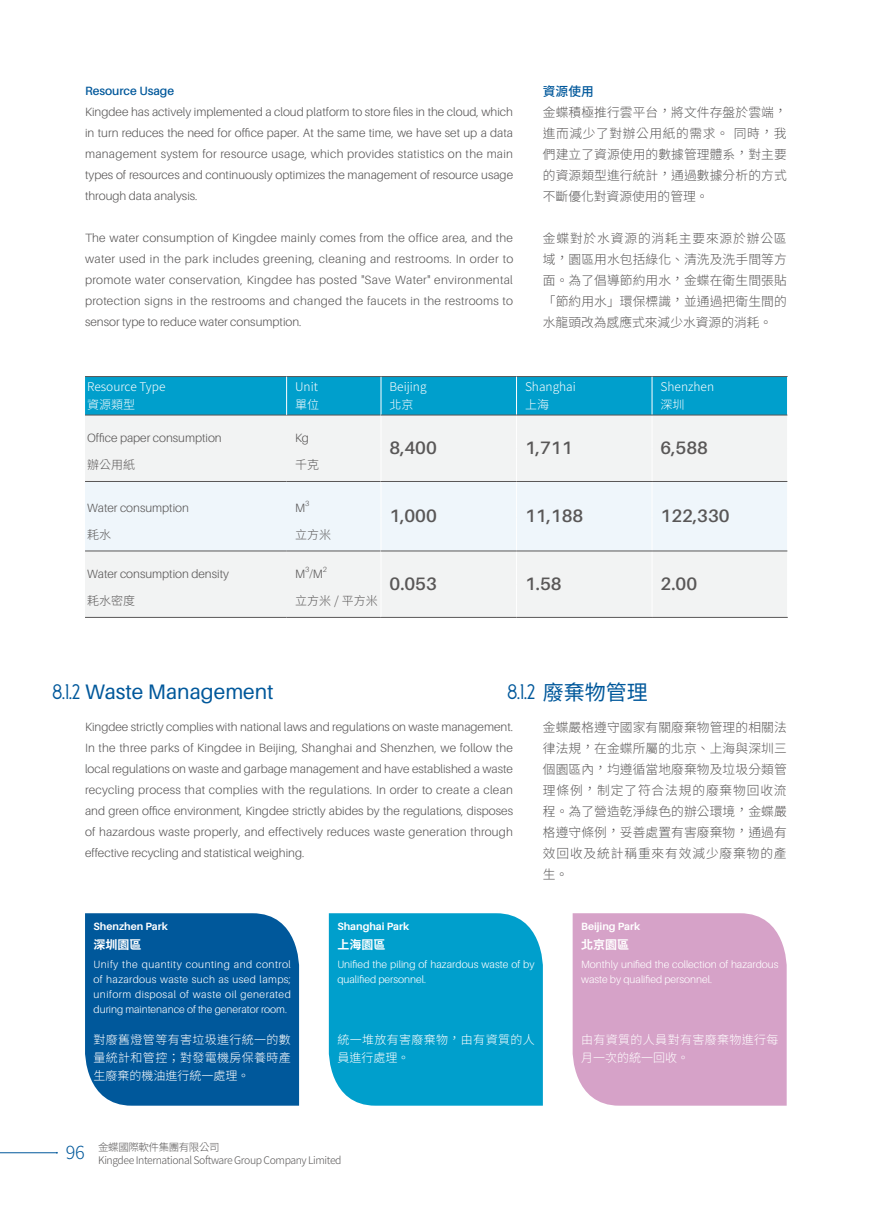
<style>
.page{position:relative;width:893px;height:1212px;background:#fff}
.page>*{position:absolute;margin:0;border:0;box-sizing:border-box;transform-origin:0 0}
.t1{font:21px "Aileron";color:#00589b}
.t2{font:21px "Dolce Vita";color:#00589b}
.t3{font:600 18px "Aileron";color:#595757}
.t4{font:300 18px "Source Han Sans CN";color:#00589b}
.t5{font:300 12.75px/21px "Source Han Sans TWHK";letter-spacing:.005em;color:#595757;text-align:justify}
.t6{font:500 12.75px "Source Han Sans TWHK";color:#00589b}
.t7{font:300 12px/21px "Aileron";color:#595757;text-align:justify}
.t8{font:300 12px/18px "Source Han Sans TWHK";color:#fff}
.t9{font:300 12px/18px "Source Han Sans TWHK";letter-spacing:.03em;color:#fff}
.t10{font:300 12px "Source Han Sans TWHK";color:#595757}
.t11{font:600 12px "Aileron";color:#00589b}
.t12{font:700 12px "Source Han Sans TWHK";color:#fff}
.t13{font:300 10.5px/15px "Aileron";color:#fff}
.t14{font:300 10.5px/13.4px "Source Han Sans TWHK";letter-spacing:-.04em;color:#595757}
.t15{font:700 10.5px "Aileron";color:#fff}
.t16{font:300 7.5px "Aileron";color:#595757}
.s1{font-family:"Dolce Vita"}
.s2{font-family:"Source Han Sans TWHK"}
</style>
<div class="page">
<hr style="left:0;top:1152px;width:57px;height:1px;background:#00589b">
<div style="left:85px;top:377px;width:702px;height:38px;background:#009fcc"></div>
<div style="left:85px;top:416px;width:702px;height:201px;background:#f2f3f3"></div>
<div style="left:85px;top:482px;width:702px;height:69px;background:#eff6fb"></div>
<hr style="left:85px;top:376px;width:202px;height:1px;background:#595757">
<hr style="left:287px;top:376px;width:94px;height:1px;background:#595757">
<hr style="left:381px;top:376px;width:135px;height:1px;background:#595757">
<hr style="left:516px;top:376px;width:136px;height:1px;background:#595757">
<hr style="left:652px;top:376px;width:136px;height:1px;background:#595757">
<hr style="left:85px;top:415px;width:202px;height:1px;background:#595757">
<hr style="left:287px;top:415px;width:94px;height:1px;background:#595757">
<hr style="left:85px;top:481px;width:202px;height:1px;background:#595757">
<hr style="left:287px;top:481px;width:94px;height:1px;background:#595757">
<hr style="left:85px;top:551px;width:202px;height:1px;background:#595757">
<hr style="left:287px;top:551px;width:94px;height:1px;background:#595757">
<hr style="left:85px;top:617px;width:202px;height:1px;background:#595757">
<hr style="left:287px;top:617px;width:94px;height:1px;background:#595757">
<hr style="left:286px;top:377px;width:1px;height:38px;background:#fff">
<hr style="left:381px;top:377px;width:1px;height:38px;background:#fff">
<hr style="left:516px;top:377px;width:1px;height:38px;background:#fff">
<hr style="left:652px;top:377px;width:1px;height:38px;background:#fff">
<hr style="left:381px;top:415px;width:1px;height:33px;background:#fff">
<hr style="left:516px;top:415px;width:1px;height:33px;background:#fff">
<hr style="left:652px;top:415px;width:1px;height:33px;background:#fff">
<hr style="left:381px;top:448px;width:1px;height:33px;background:#fff">
<hr style="left:516px;top:448px;width:1px;height:33px;background:#fff">
<hr style="left:652px;top:448px;width:1px;height:33px;background:#fff">
<hr style="left:381px;top:482px;width:1px;height:36px;background:#fff">
<hr style="left:516px;top:482px;width:1px;height:36px;background:#fff">
<hr style="left:652px;top:482px;width:1px;height:36px;background:#fff">
<hr style="left:381px;top:518px;width:1px;height:33px;background:#fff">
<hr style="left:516px;top:518px;width:1px;height:33px;background:#fff">
<hr style="left:652px;top:518px;width:1px;height:33px;background:#fff">
<hr style="left:381px;top:551px;width:1px;height:33px;background:#fff">
<hr style="left:516px;top:551px;width:1px;height:33px;background:#fff">
<hr style="left:652px;top:551px;width:1px;height:33px;background:#fff">
<hr style="left:381px;top:584px;width:1px;height:33px;background:#fff">
<hr style="left:516px;top:584px;width:1px;height:33px;background:#fff">
<hr style="left:652px;top:584px;width:1px;height:33px;background:#fff">
<hr style="left:381px;top:415px;width:135px;height:1px;background:#595757">
<hr style="left:516px;top:415px;width:136px;height:1px;background:#595757">
<hr style="left:652px;top:415px;width:135px;height:1px;background:#595757">
<hr style="left:381px;top:481px;width:135px;height:1px;background:#595757">
<hr style="left:516px;top:481px;width:136px;height:1px;background:#595757">
<hr style="left:652px;top:481px;width:135px;height:1px;background:#595757">
<hr style="left:381px;top:551px;width:135px;height:1px;background:#595757">
<hr style="left:516px;top:551px;width:136px;height:1px;background:#595757">
<hr style="left:652px;top:551px;width:135px;height:1px;background:#595757">
<hr style="left:381px;top:617px;width:135px;height:1px;background:#595757">
<hr style="left:516px;top:617px;width:136px;height:1px;background:#595757">
<hr style="left:652px;top:617px;width:136px;height:1px;background:#595757">
<div style="left:85px;top:913px;width:214px;height:193px;background:#00589b"></div>
<div style="left:329px;top:913px;width:214px;height:193px;background:#009fcc"></div>
<div style="left:573px;top:913px;width:214px;height:193px;background:#d6a2c8"></div>
<p class="t11" style="left:85px;top:84px;width:91px">Resource Usage</p>
<p class="t7" style="left:85px;top:102px;width:430px">Kingdee has actively implemented a cloud platform to store files in the cloud, which in turn reduces the need for office paper. At the same time, we have set up a data management system for resource usage, which provides statistics on the main types of resources and continuously optimizes the management of resource usage through data analysis.</p>
<p class="t7" style="left:85px;top:228px;width:430px">The water consumption of Kingdee mainly comes from the office area, and the water used in the park includes greening, cleaning and restrooms. In order to promote water conservation, Kingdee has posted "Save Water" environmental protection signs in the restrooms and changed the faucets in the restrooms to sensor type to reduce water consumption.</p>
<p class="t6" style="left:543px;top:84px;width:52px">資源使用</p>
<p class="t5" style="left:543px;top:102px;width:245px">金蝶積極推行雲平台，將文件存盤於雲端，進而減少了對辦公用紙的需求。 同時，我們建立了資源使用的數據管理體系，對主要的資源類型進行統計，通過數據分析的方式不斷優化對資源使用的管理。</p>
<p class="t5" style="left:543px;top:228px;width:245px">金蝶對於水資源的消耗主要來源於辦公區域，園區用水包括綠化、清洗及洗手間等方面。為了倡導節約用水，金蝶在衛生間張貼「節約用水」環保標識，並通過把衛生間的水龍頭改為感應式來減少水資源的消耗。</p>
<p class="t8" style="left:87px;top:378px;width:80px">Resource Type資源類型</p>
<p class="t8" style="left:295px;top:378px;width:25px">Unit單位</p>
<p class="t8" style="left:389px;top:378px;width:39px">Beijing北京</p>
<p class="t8" style="left:525px;top:378px;width:52px">Shanghai上海</p>
<p class="t8" style="left:660px;top:378px;width:55px">Shenzhen深圳</p>
<p class="t7" style="left:87px;top:428px;width:136px">Office paper consumption</p>
<p class="t7" style="left:295px;top:428px;width:15px">Kg</p>
<h2 class="t3" style="left:389px;top:438px;width:49px">8,400</h2>
<h2 class="t3" style="left:525px;top:438px;width:49px">1,711</h2>
<h2 class="t3" style="left:660px;top:438px;width:49px">6,588</h2>
<p class="t10" style="left:87px;top:458px;width:49px">辦公用紙</p>
<p class="t10" style="left:295px;top:458px;width:25px">千克</p>
<p class="t7" style="left:87px;top:497px;width:103px">Water consumption</p>
<p class="t7" style="left:295px;top:497px;width:12px">M</p>
<p class="t16" style="left:305px;top:499px;width:6px">3</p>
<h2 class="t3" style="left:389px;top:506px;width:49px">1,000</h2>
<h2 class="t3" style="left:525px;top:506px;width:60px">11,188</h2>
<h2 class="t3" style="left:660px;top:506px;width:71px">122,330</h2>
<p class="t10" style="left:87px;top:528px;width:25px">耗水</p>
<p class="t10" style="left:295px;top:528px;width:37px">立方米</p>
<p class="t7" style="left:87px;top:563px;width:143px">Water consumption density</p>
<p class="t7" style="left:295px;top:563px;width:29px">M /M</p>
<p class="t16" style="left:305px;top:565px;width:6px">3</p>
<p class="t16" style="left:323px;top:565px;width:6px">2</p>
<p class="t10" style="left:87px;top:594px;width:49px">耗水密度</p>
<p class="t10" style="left:295px;top:594px;width:84px">立方米 / 平方米</p>
<h2 class="t3" style="left:389px;top:574px;width:49px">0.053</h2>
<h2 class="t3" style="left:525px;top:574px;width:38px">1.58</h2>
<h2 class="t3" style="left:660px;top:574px;width:38px">2.00</h2>
<h1 class="t1" style="left:53px;top:680px;width:223px"><span class="s1">8.1.2</span> Waste Management</h1>
<h1 class="t2" style="left:508px;top:681px;width:142px">8.1.2 <span class="s2">廢棄物管理</span></h1>
<p class="t5" style="left:543px;top:717px;width:245px">金蝶嚴格遵守國家有關廢棄物管理的相關法律法規，在金蝶所屬的北京、上海與深圳三個園區內，均遵循當地廢棄物及垃圾分類管理條例，制定了符合法規的廢棄物回收流程。為了營造乾淨綠色的辦公環境，金蝶嚴格遵守條例，妥善處置有害廢棄物，通過有效回收及統計稱重來有效減少廢棄物的產生。</p>
<p class="t7" style="left:85px;top:716px;width:430px">Kingdee strictly complies with national laws and regulations on waste management.<br>In the three parks of Kingdee in Beijing, Shanghai and Shenzhen, we follow the local regulations on waste and garbage management and have established a waste recycling process that complies with the regulations. In order to create a clean and green office environment, Kingdee strictly abides by the regulations, disposes of hazardous waste properly, and effectively reduces waste generation through effective recycling and statistical weighing.</p>
<p class="t15" style="left:94px;top:920px;width:76px">Shenzhen Park</p>
<p class="t15" style="left:337px;top:920px;width:73px">Shanghai Park</p>
<p class="t15" style="left:581px;top:920px;width:61px">Beijing Park</p>
<p class="t12" style="left:94px;top:937px;width:49px">深圳園區</p>
<p class="t12" style="left:337px;top:937px;width:49px">上海園區</p>
<p class="t12" style="left:581px;top:937px;width:49px">北京園區</p>
<p class="t13" style="left:94px;top:957px;width:199px;text-align:justify">Unify the quantity counting and control of hazardous waste such as used lamps; uniform disposal of waste oil generated during maintenance of the generator room.</p>
<p class="t13" style="left:337px;top:957px;width:199px">Unified the piling of hazardous waste of by qualified personnel.</p>
<p class="t13" style="left:581px;top:957px;width:199px">Monthly unified the collection of hazardous waste by qualified personnel.</p>
<p class="t8" style="left:94px;top:1030px;width:199px;text-align:justify">對廢舊燈管等有害垃圾進行統一的數量統計和管控；對發電機房保養時產生廢棄的機油進行統一處理。</p>
<p class="t9" style="left:337px;top:1030px;width:199px">統一堆放有害廢棄物，由有資質的人員進行處理。</p>
<p class="t9" style="left:581px;top:1030px;width:199px">由有資質的人員對有害廢棄物進行每月一次的統一回收。</p>
<h2 class="t4" style="left:66px;top:1142px;width:21px">96</h2>
<p class="t14" style="left:98px;top:1141px;width:245px">金蝶國際軟件集團有限公司<br>Kingdee International Software Group Company Limited</p>
</div>
